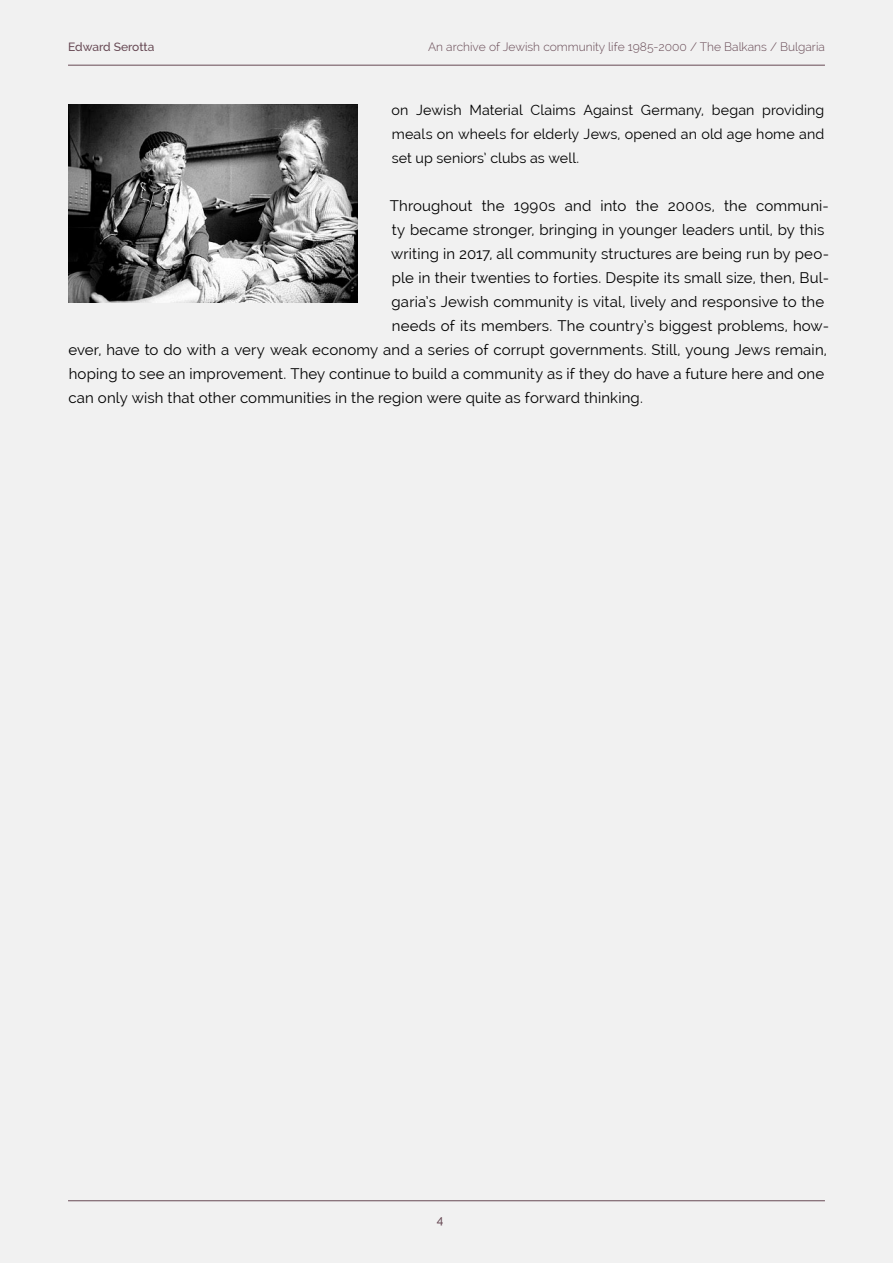
<style>
.page{position:relative;width:893px;height:1263px;background:#f1f1f1}
.page>*{position:absolute;margin:0;border:0;box-sizing:border-box;transform-origin:0 0}
.t1{font:15px "Raleway";letter-spacing:.01em;color:#000}
.t2{font:14.25px/24px "Raleway";letter-spacing:.005em;color:#000;text-align:justify}
.t3{font:300 12px "Raleway";color:#674954}
.t4{font:500 12px "Raleway";letter-spacing:-.005em;color:#674954}
</style>
<div class="page">
<hr style="left:68px;top:65px;width:757px;height:1px;background:#674954">
<hr style="left:68px;top:1200px;width:757px;height:1px;background:#674954">
<img style="left:68px;top:104px;width:289px;height:199px">
<p class="t4" style="left:68px;top:40px;width:88px">Edward Serotta</p>
<p class="t3" style="left:428px;top:40px;width:398px">An archive of Jewish community life 1985-2000 / The Balkans / Bulgaria</p>
<p class="t2" style="left:392px;top:98px;width:434px">on Jewish Material Claims Against Germany, began providing meals on wheels for elderly Jews, opened an old age home and set up seniors’ clubs as well.</p>
<p class="t1" style="left:390px;top:197px;width:441px">Throughout the 1990s and into the 2000s, the communi-</p>
<p class="t1" style="left:392px;top:221px;width:434px">ty became stronger, bringing in younger leaders until, by this</p>
<p class="t1" style="left:391px;top:245px;width:439px">writing in 2017, all community structures are being run by peo-</p>
<p class="t1" style="left:392px;top:269px;width:439px">ple in their twenties to forties. Despite its small size, then, Bul-</p>
<p class="t1" style="left:392px;top:293px;width:434px">garia’s Jewish community is vital, lively and responsive to the</p>
<p class="t1" style="left:392px;top:317px;width:439px">needs of its members. The country’s biggest problems, how-</p>
<p class="t1" style="left:68px;top:341px;width:760px">ever, have to do with a very weak economy and a series of corrupt governments. Still, young Jews remain,</p>
<p class="t1" style="left:69px;top:365px;width:757px">hoping to see an improvement. They continue to build a community as if they do have a future here and one</p>
<p class="t1" style="left:68px;top:389px;width:576px">can only wish that other communities in the region were quite as forward thinking.</p>
<p class="t4" style="left:437px;top:1213px;width:8px">4</p>
</div>
